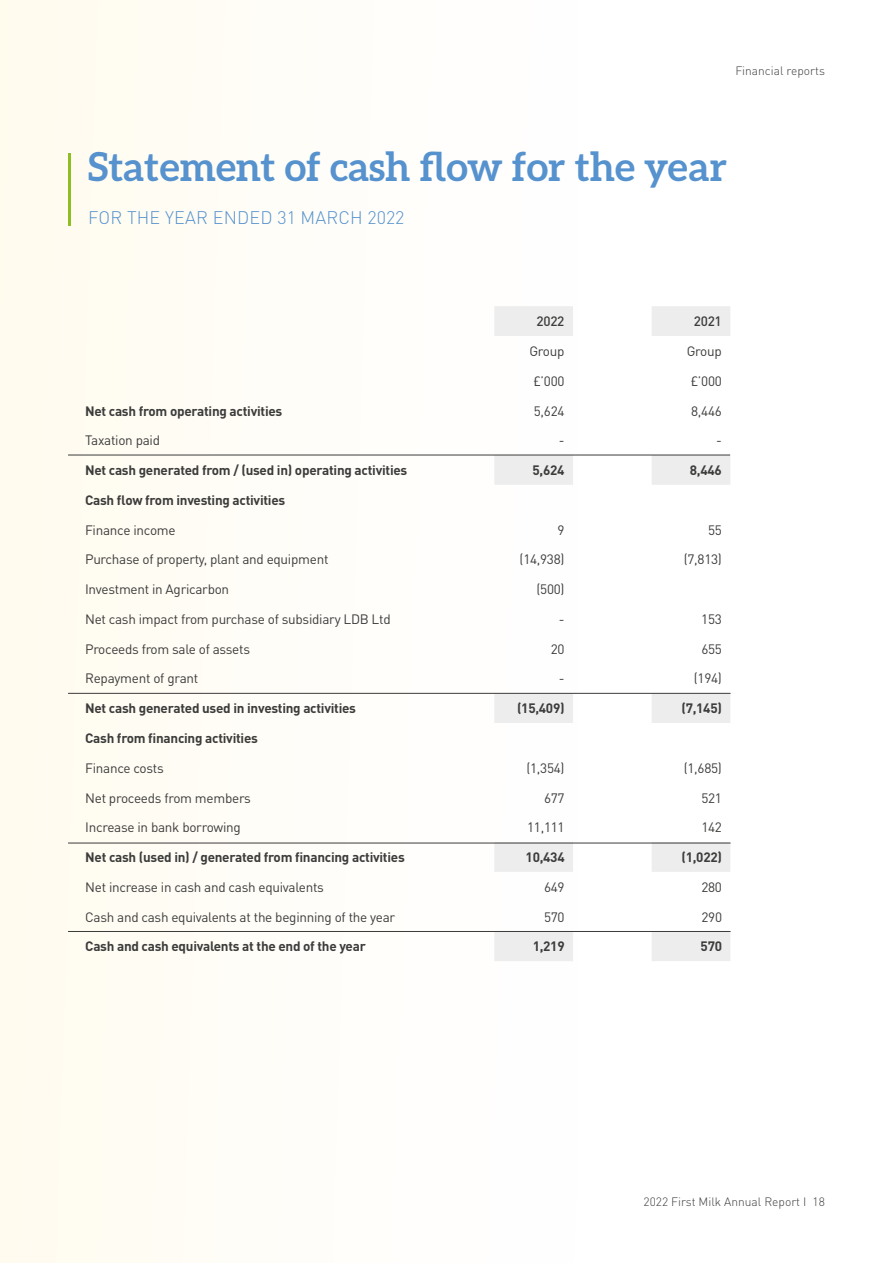
<style>
.page{position:relative;width:893px;height:1263px;background:#fff}
.page>*{position:absolute;margin:0;border:0;box-sizing:border-box;transform-origin:0 0}
.t1{font:700 39.9px "Aleo";color:#5692ce}
.t2{font:300 18px "DIN Pro";letter-spacing:.01em;color:#5692ce}
.t3{font:13.5px "DIN Pro";letter-spacing:-.02em;color:#3c3c3b}
.t4{font:700 13.5px "DIN Pro";letter-spacing:-.02em;color:#3c3c3b}
.t5{font:500 13.5px "DIN Pro";letter-spacing:-.02em;color:#3c3c3b}
.t6{font:300 12px "DIN Pro";color:#3c3c3b}
</style>
<div class="page">
<div style="left:0;top:0;width:577px;height:1263px;background:#fffdf7"></div>
<svg style="left:494px;top:306px;width:236px;height:655px"></svg>
<hr style="left:68px;top:693px;width:662px;height:1px;background:#3c3c3b">
<hr style="left:68px;top:843px;width:662px;height:1px;background:#3c3c3b">
<hr style="left:68px;top:931px;width:662px;height:1px;background:#3c3c3b">
<hr style="left:68px;top:455px;width:662px;height:1px;background:#3c3c3b">
<hr style="left:68px;top:153px;width:2px;height:72px;background:#8dbe22">
<p class="t6" style="left:735px;top:62px;width:91px">Financial reports</p>
<h1 class="t1" style="left:88px;top:144px;width:640px">Statement of cash flow for the year</h1>
<h2 class="t2" style="left:88px;top:205px;width:318px">FOR THE YEAR ENDED 31 MARCH 2022</h2>
<p class="t5" style="left:536px;top:312px;width:29px">2022</p>
<p class="t5" style="left:694px;top:312px;width:29px">2021</p>
<p class="t3" style="left:529px;top:342px;width:37px">Group</p>
<p class="t3" style="left:687px;top:342px;width:37px">Group</p>
<p class="t3" style="left:533px;top:372px;width:33px">£’000</p>
<p class="t3" style="left:691px;top:372px;width:33px">£’000</p>
<p class="t4" style="left:85px;top:401px;width:199px">Net cash from operating activities</p>
<p class="t3" style="left:534px;top:401px;width:32px">5,624</p>
<p class="t3" style="left:691px;top:401px;width:32px">8,446</p>
<p class="t3" style="left:85px;top:431px;width:77px">Taxation paid</p>
<p class="t3" style="left:559px;top:431px;width:7px">-</p>
<p class="t3" style="left:716px;top:431px;width:7px">-</p>
<p class="t4" style="left:85px;top:461px;width:324px">Net cash generated from / (used in) operating activities</p>
<p class="t4" style="left:532px;top:461px;width:34px">5,624</p>
<p class="t4" style="left:690px;top:461px;width:34px">8,446</p>
<p class="t4" style="left:85px;top:491px;width:202px">Cash flow from investing activities</p>
<p class="t3" style="left:85px;top:521px;width:92px">Finance income</p>
<p class="t3" style="left:557px;top:521px;width:9px">9</p>
<p class="t3" style="left:708px;top:521px;width:15px">55</p>
<p class="t3" style="left:85px;top:550px;width:245px">Purchase of property, plant and equipment</p>
<p class="t3" style="left:520px;top:550px;width:46px">(14,938)</p>
<p class="t3" style="left:684px;top:550px;width:40px">(7,813)</p>
<p class="t3" style="left:85px;top:580px;width:146px">Investment in Agricarbon</p>
<p class="t3" style="left:536px;top:580px;width:30px">(500)</p>
<p class="t3" style="left:85px;top:610px;width:307px">Net cash impact from purchase of subsidiary LDB Ltd</p>
<p class="t3" style="left:559px;top:610px;width:7px">-</p>
<p class="t3" style="left:701px;top:610px;width:22px">153</p>
<p class="t3" style="left:85px;top:640px;width:166px">Proceeds from sale of assets</p>
<p class="t3" style="left:551px;top:640px;width:15px">20</p>
<p class="t3" style="left:701px;top:640px;width:22px">655</p>
<p class="t3" style="left:85px;top:669px;width:115px">Repayment of grant</p>
<p class="t3" style="left:559px;top:669px;width:7px">-</p>
<p class="t3" style="left:694px;top:669px;width:30px">(194)</p>
<p class="t4" style="left:85px;top:699px;width:272px">Net cash generated used in investing activities</p>
<p class="t4" style="left:517px;top:699px;width:49px">(15,409)</p>
<p class="t4" style="left:681px;top:699px;width:42px">(7,145)</p>
<p class="t4" style="left:85px;top:729px;width:174px">Cash from financing activities</p>
<p class="t3" style="left:85px;top:759px;width:80px">Finance costs</p>
<p class="t3" style="left:526px;top:759px;width:40px">(1,354)</p>
<p class="t3" style="left:684px;top:759px;width:40px">(1,685)</p>
<p class="t3" style="left:85px;top:788px;width:167px">Net proceeds from members</p>
<p class="t3" style="left:544px;top:788px;width:22px">677</p>
<p class="t3" style="left:701px;top:788px;width:22px">521</p>
<p class="t3" style="left:85px;top:818px;width:157px">Increase in bank borrowing</p>
<p class="t3" style="left:527px;top:818px;width:39px">11,111</p>
<p class="t3" style="left:701px;top:818px;width:22px">142</p>
<p class="t4" style="left:85px;top:848px;width:321px">Net cash (used in) / generated from financing activities</p>
<p class="t4" style="left:526px;top:848px;width:41px">10,434</p>
<p class="t4" style="left:681px;top:848px;width:42px">(1,022)</p>
<p class="t3" style="left:85px;top:878px;width:240px">Net increase in cash and cash equivalents</p>
<p class="t3" style="left:544px;top:878px;width:22px">649</p>
<p class="t3" style="left:701px;top:878px;width:22px">280</p>
<p class="t3" style="left:85px;top:908px;width:311px">Cash and cash equivalents at the beginning of the year</p>
<p class="t3" style="left:544px;top:908px;width:22px">570</p>
<p class="t3" style="left:701px;top:908px;width:22px">290</p>
<p class="t4" style="left:85px;top:937px;width:282px">Cash and cash equivalents at the end of the year</p>
<p class="t4" style="left:533px;top:937px;width:34px">1,219</p>
<p class="t4" style="left:701px;top:937px;width:23px">570</p>
<p class="t6" style="left:643px;top:1193px;width:183px">2022 First Milk Annual Report I 18</p>
</div>
